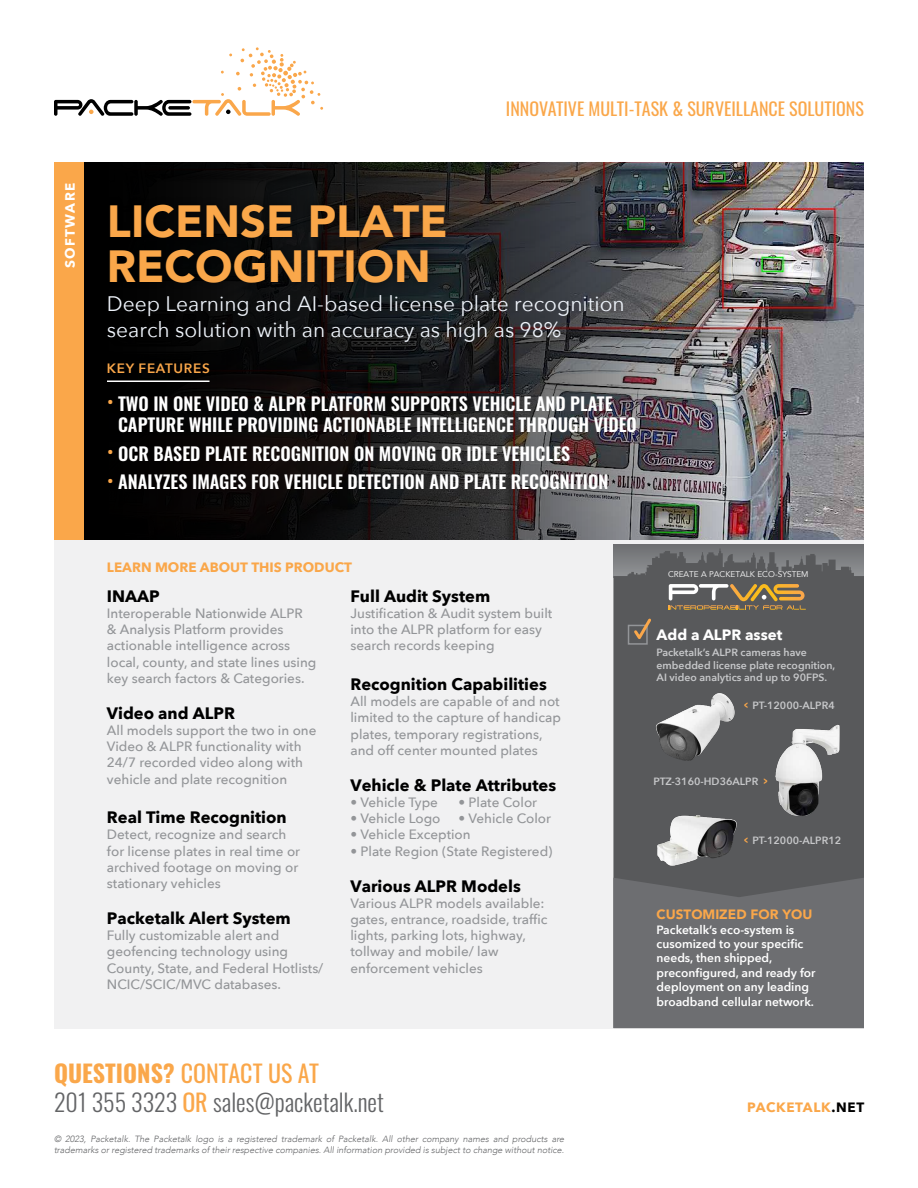
<style>
.page{position:relative;width:918px;height:1188px;background:#fff}
.page>*{position:absolute;margin:0;border:0;box-sizing:border-box;transform-origin:0 0}
.t1{font:900 45px/45px "Avenir";color:#faa74a}
.t2{font:300 24px/28.8px "Oswald";color:#636466}
.t3{font:21px/25.2px "Avenir Next";color:#eef3fa}
.t4{font:600 18px/21.6px "Oswald";color:#fff}
.t5{font:18px "Oswald";color:#faa74a}
.t6{font:700 16.5px "Avenir Next";color:#000}
.t7{font:700 15px "Avenir Next";color:#fff}
.t8{font:500 13.5px/16.2px "Avenir Next";color:#939598}
.t9{font:700 13.5px "Avenir Next";color:#faa74a}
.t10{font:900 13.5px "Avenir";color:#faa74a}
.t11{font:700 13.5px "Avenir Next";letter-spacing:.05em;color:#faa74a}
.t12{font:600 13.5px "Avenir Next";letter-spacing:.05em;color:#faa74a}
.t13{font:700 13.5px "Avenir Next";letter-spacing:.1em;color:#fff}
.t14{font:600 12px/14.4px "Avenir Next";color:#fff}
.t15{font:600 10.5px/12.6px "Avenir Next";color:#c7c8ca}
.t16{font:italic 300 9px/10.8px "Avenir";color:#636466}
.t17{font:8.25px "Avenir";color:#fff}
.s1{font-weight:400;color:#faa74a}
.s2{font-family:"Oswald";color:#faa74a}
.s3{font-weight:700;color:#faa74a}
.s4{color:#000}
</style>
<div class="page">
<img style="left:781px;top:162px;width:83px;height:378px">
<img style="left:83px;top:162px;width:698px;height:378px">
<div style="left:54px;top:540px;width:810px;height:488px;background:#f1f1f2"></div>
<div style="left:613px;top:545px;width:251px;height:33px;background:#707274"></div>
<div style="left:613px;top:549px;width:251px;height:329px;background:#58595b"></div>
<div style="left:54px;top:162px;width:29px;height:378px;background:#faa74a"></div>
<svg style="left:54px;top:47px;width:269px;height:69px"></svg>
<hr style="left:107px;top:381px;width:103px;height:1px;background:#fff">
<svg style="left:669px;top:584px;width:137px;height:26px;background:#908064"></svg>
<div style="left:628px;top:625px;width:20px;height:20px;border:2px solid #939598"></div>
<svg style="left:631px;top:616px;width:23px;height:27px"></svg>
<img style="left:768px;top:723px;width:81px;height:99px">
<img style="left:656px;top:686px;width:81px;height:77px">
<img style="left:652px;top:812px;width:88px;height:57px">
<div style="left:613px;top:878px;width:251px;height:150px;background:#6d6e71"></div>
<div style="left:102px;top:195px;width:351px;height:95px;background:#000;opacity:.45"></div>
<p class="t13" style="left:58px;top:268px;width:87px;rotate:-90deg">SOFTWARE</p>
<h1 class="t1" style="left:107px;top:197px;width:342px">LICENSE PLATE<br>RECOGNITION</h1>
<h3 class="t5" style="left:506px;top:92px;width:360px">INNOVATIVE MULTI-TASK &amp; SURVEILLANCE SOLUTIONS</h3>
<h3 class="t3" style="left:107px;top:291px;width:519px">Deep Learning and AI-based license plate recognition search solution with an accuracy as high as 98%</h3>
<p class="t12" style="left:107px;top:357px;width:104px">KEY FEATURES</p>
<h3 class="t4" style="left:118px;top:394px;width:520px;text-indent:-11px"><span class="s1">•</span> TWO IN ONE VIDEO &amp; ALPR PLATFORM SUPPORTS VEHICLE AND PLATE<br>CAPTURE WHILE PROVIDING ACTIONABLE INTELLIGENCE THROUGH VIDEO</h3>
<h3 class="t4" style="left:107px;top:444px;width:465px"><span class="s1">•</span> OCR BASED PLATE RECOGNITION ON MOVING OR IDLE VEHICLES</h3>
<h3 class="t4" style="left:107px;top:472px;width:503px"><span class="s1">•</span> ANALYZES IMAGES FOR VEHICLE DETECTION AND PLATE RECOGNITION</h3>
<p class="t9" style="left:107px;top:555px;width:247px">LEARN MORE ABOUT THIS PRODUCT</p>
<p class="t6" style="left:107px;top:582px;width:54px">INAAP</p>
<p class="t8" style="left:107px;top:605px;width:211px">Interoperable Nationwide ALPR<br>&amp; Analysis Platform provides actionable intelligence across local, county, and state lines using key search factors &amp; Categories.</p>
<p class="t6" style="left:107px;top:699px;width:130px">Video and ALPR</p>
<p class="t8" style="left:107px;top:722px;width:211px">All models support the two in one<br>Video &amp; ALPR functionality with<br>24/7 recorded video along with vehicle and plate recognition</p>
<p class="t6" style="left:107px;top:803px;width:181px">Real Time Recognition</p>
<p class="t8" style="left:107px;top:826px;width:195px">Detect, recognize and search for license plates in real time or archived footage on moving or stationary vehicles</p>
<p class="t6" style="left:107px;top:904px;width:185px">Packetalk Alert System</p>
<p class="t8" style="left:107px;top:927px;width:218px">Fully customizable alert and geofencing technology using<br>County, State, and Federal Hotlists/<br>NCIC/SCIC/MVC databases.</p>
<p class="t6" style="left:350px;top:582px;width:141px">Full Audit System</p>
<p class="t8" style="left:350px;top:605px;width:203px">Justification &amp; Audit system built into the ALPR platform for easy search records keeping</p>
<p class="t6" style="left:350px;top:670px;width:198px">Recognition Capabilities</p>
<p class="t8" style="left:350px;top:693px;width:212px">All models are capable of and not limited to the capture of handicap plates, temporary registrations, and off center mounted plates</p>
<p class="t6" style="left:350px;top:771px;width:207px">Vehicle &amp; Plate Attributes</p>
<p class="t8" style="left:350px;top:794px;width:89px">• Vehicle Type</p>
<p class="t8" style="left:458px;top:794px;width:80px">• Plate Color</p>
<p class="t8" style="left:350px;top:810px;width:92px">• Vehicle Logo</p>
<p class="t8" style="left:458px;top:810px;width:94px">• Vehicle Color</p>
<p class="t8" style="left:350px;top:826px;width:122px">• Vehicle Exception</p>
<p class="t8" style="left:350px;top:842px;width:204px">• Plate Region (State Registered)</p>
<p class="t6" style="left:350px;top:872px;width:172px">Various ALPR Models</p>
<p class="t8" style="left:350px;top:895px;width:199px">Various ALPR models available: gates, entrance, roadside, traffic lights, parking lots, highway, tollway and mobile/ law enforcement vehicles</p>
<p class="t17" style="left:668px;top:570px;width:142px">CREATE A PACKETALK ECO-SYSTEM</p>
<p class="t7" style="left:657px;top:621px;width:127px">Add a ALPR asset</p>
<p class="t15" style="left:657px;top:646px;width:180px">Packetalk’s ALPR cameras have embedded license plate recognition,<br>AI video analytics and up to 90FPS.</p>
<p class="t15" style="left:744px;top:699px;width:92px"><span class="s2">&lt;</span> PT-12000-ALPR4</p>
<p class="t15" style="left:653px;top:775px;width:116px">PTZ-3160-HD36ALPR <span class="s2">&gt;</span></p>
<p class="t15" style="left:744px;top:834px;width:99px"><span class="s2">&lt;</span> PT-12000-ALPR12</p>
<p class="t10" style="left:657px;top:903px;width:157px">CUSTOMIZED FOR YOU</p>
<p class="t14" style="left:657px;top:922px;width:160px">Packetalk’s eco-system is cusomized to your specific needs, then shipped, preconfigured, and ready for deployment on any leading broadband cellular network.</p>
<h2 class="t2" style="left:54px;top:1056px;width:331px"><span class="s3">QUESTIONS?</span> <span class="s1">CONTACT US AT<br></span>201 355 3323 <span class="s1">OR</span> sales@packetalk.net</h2>
<p class="t16" style="left:54px;top:1133px;width:512px">© 2023, Packetalk. The Packetalk logo is a registered trademark of Packetalk. All other company names and products are trademarks or registered trademarks of their respective companies. All information provided is subject to change without notice.</p>
<p class="t11" style="left:747px;top:1095px;width:119px">PACKETALK<span class="s4">.NET</span></p>
</div>
